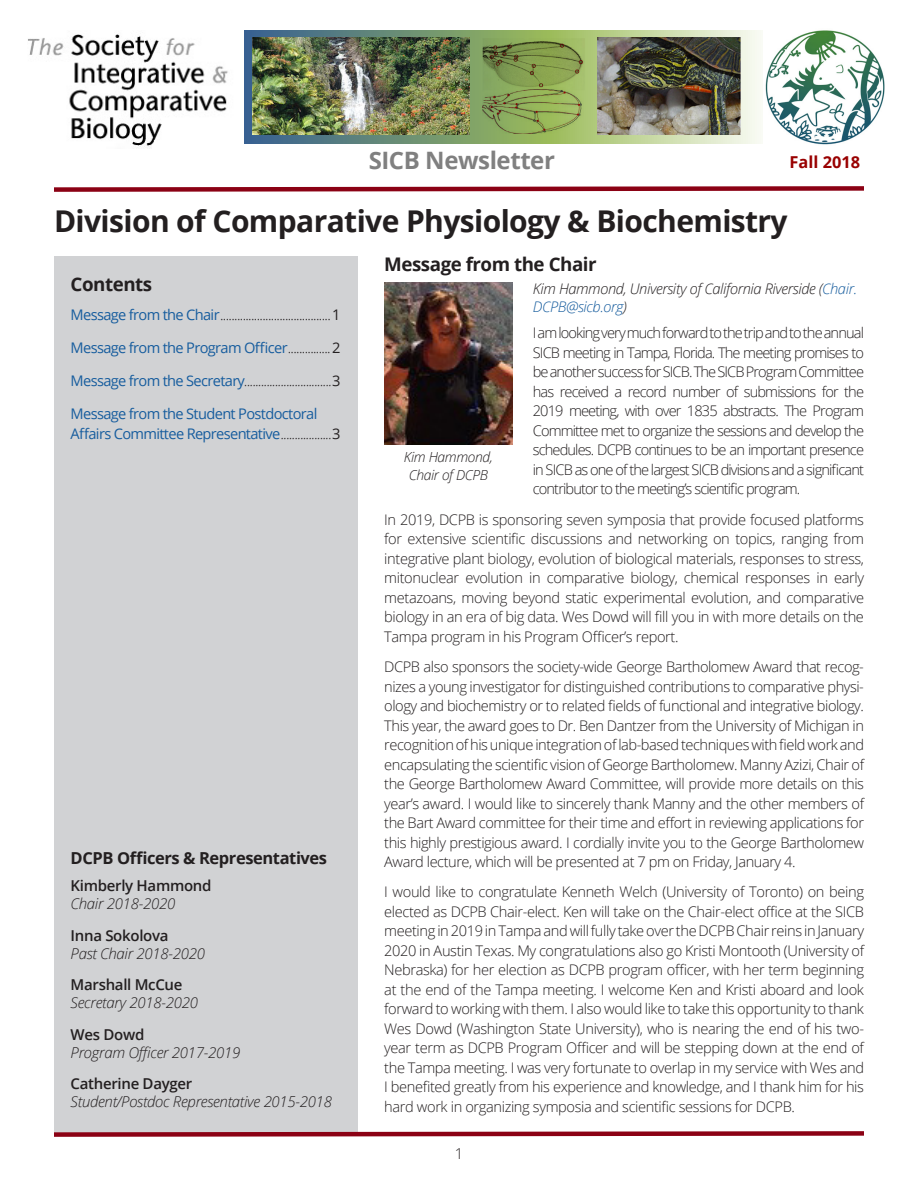
<style>
.page{position:relative;width:918px;height:1188px;background:#fff}
.page>*{position:absolute;margin:0;border:0;box-sizing:border-box;transform-origin:0 0}
.Division{font:700 30px "Open Sans";letter-spacing:-.02em;color:#231f20}
.t1{font:700 24px "Open Sans";letter-spacing:-.02em;color:#808080}
.t2{font:700 18.75px "Open Sans";letter-spacing:-.025em;color:#231f20}
.TOC_Header{font:700 16.5px "Open Sans";letter-spacing:-.025em;color:#231f20}
.t3{font:700 16.35px "Open Sans";color:#900}
.t4{font:italic 300 15px "Open Sans";letter-spacing:-.02em;color:#231f20}
.t5{font:600 15px "Open Sans";letter-spacing:-.02em;color:#231f20}
.t6{font:300 15px "Open Sans";color:#231f20}
.Body{font:300 14.7px/19.5px "Open Sans";letter-spacing:-.03em;color:#231f20;text-align:justify}
.t7{font:14.7px "Open Sans";letter-spacing:-.045em;color:#175d9e}
.Chair{font:italic 300 14.7px/18px "Open Sans";letter-spacing:-.025em;color:#231f20}
.t8{font:italic 300 13.8px/17.2px "Open Sans";letter-spacing:-.025em;color:#231f20;text-align:center}
.s1{font-weight:400;color:#175d9e}
.s2{font-weight:400}
.s3{font-weight:300;color:#231f20}
.s4{color:#231f20}
.s5{font-weight:400;font-style:normal;color:#175d9e}
.s6{font-weight:400;font-style:normal}
.s7{font-weight:300;font-style:italic;color:#231f20}
.s8{color:#175d9e}
</style>
<div class="page">
<div style="left:54px;top:256px;width:303px;height:878px;background:#d1d2d4"></div>
<svg style="left:54px;top:1129px;width:810px;height:8px"></svg>
<svg style="left:54px;top:186px;width:810px;height:6px;background:#a7404e"></svg>
<img style="left:28px;top:34px;width:200px;height:113px">
<svg style="left:244px;top:31px;width:517px;height:113px;background:#98b18f"></svg>
<img style="left:765px;top:30px;width:120px;height:115px">
<img style="left:483px;top:38px;width:102px;height:96px">
<img style="left:598px;top:38px;width:143px;height:96px">
<img style="left:252px;top:38px;width:217px;height:96px">
<img style="left:384px;top:283px;width:129px;height:162px">
<h2 class="t1" style="left:369px;top:143px;width:188px">SICB Newsletter</h2>
<p class="t3" style="left:789px;top:150px;width:72px">Fall 2018</p>
<p class="Division" style="left:54px;top:200px;width:735px">Division of Comparative Physiology &amp; Biochemistry</p>
<p class="t2" style="left:71px;top:271px;width:83px">Contents</p>
<p class="Body" style="left:71px;top:305px;width:272px"><span class="s1">Message from the Chair</span>.......................................<span class="s2">1</span></p>
<p class="t7" style="left:71px;top:338px;width:272px">Message from the Program Officer<span class="s3">...............</span><span class="s4">2</span></p>
<p class="Chair" style="left:71px;top:371px;width:272px"><span class="s5">Message from the Secretary</span>...............................<span class="s6">3</span></p>
<p class="t7" style="left:71px;top:404px;width:248px">Message from the Student Postdoctoral</p>
<p class="t7" style="left:71px;top:423px;width:272px">Affairs Committee Representative<span class="s7">..................</span><span class="s4">3</span></p>
<p class="TOC_Header" style="left:71px;top:846px;width:258px">DCPB Officers &amp; Representatives</p>
<p class="t5" style="left:71px;top:875px;width:142px">Kimberly Hammond</p>
<p class="t4" style="left:71px;top:893px;width:106px">Chair 2018-2020</p>
<p class="t5" style="left:71px;top:925px;width:99px">Inna Sokolova</p>
<p class="t4" style="left:71px;top:943px;width:136px">Past Chair 2018-2020</p>
<p class="t5" style="left:71px;top:974px;width:113px">Marshall McCue</p>
<p class="t4" style="left:71px;top:992px;width:129px">Secretary 2018-2020</p>
<p class="t5" style="left:71px;top:1024px;width:75px">Wes Dowd</p>
<p class="t4" style="left:71px;top:1042px;width:171px">Program Officer 2017-2019</p>
<p class="t5" style="left:71px;top:1073px;width:123px">Catherine Dayger</p>
<p class="t4" style="left:71px;top:1091px;width:263px">Student/Postdoc Representative 2015-2018</p>
<p class="t2" style="left:384px;top:251px;width:214px">Message from the Chair</p>
<p class="Chair" style="left:533px;top:279px;width:326px">Kim Hammond, University of California Riverside (<span class="s8">Chair.<br>DCPB@sicb.org</span>)</p>
<p class="Body" style="left:533px;top:323px;width:333px">I am looking very much forward to the trip and to the annual SICB meeting in Tampa, Florida. The meeting promises to be another success for SICB. The SICB Program Committee has received a record number of submissions for the 2019 meeting, with over 1835 abstracts. The Program Committee met to organize the sessions and develop the schedules. DCPB continues to be an important presence in SICB as one of the largest SICB divisions and a significant contributor to the meeting’s scientific program.</p>
<p class="Body" style="left:384px;top:509px;width:481px">In 2019, DCPB is sponsoring seven symposia that provide focused platforms for extensive scientific discussions and networking on topics, ranging from integrative plant biology, evolution of biological materials, responses to stress, mitonuclear evolution in comparative biology, chemical responses in early metazoans, moving beyond static experimental evolution, and comparative biology in an era of big data. Wes Dowd will fill you in with more details on the Tampa program in his Program Officer’s report.</p>
<p class="Body" style="left:384px;top:657px;width:481px">DCPB also sponsors the society-wide George Bartholomew Award that recog&shy;nizes a young investigator for distinguished contributions to comparative physi&shy;ology and biochemistry or to related fields of functional and integrative biology.<br>This year, the award goes to Dr. Ben Dantzer from the University of Michigan in recognition of his unique integration of lab-based techniques with field work and encapsulating the scientific vision of George Bartholomew. Manny Azizi, Chair of the George Bartholomew Award Committee, will provide more details on this year’s award. I would like to sincerely thank Manny and the other members of the Bart Award committee for their time and effort in reviewing applications for this highly prestigious award. I cordially invite you to the George Bartholomew Award lecture, which will be presented at 7 pm on Friday, January 4.</p>
<p class="Body" style="left:384px;top:882px;width:481px">I would like to congratulate Kenneth Welch (University of Toronto) on being elected as DCPB Chair-elect. Ken will take on the Chair-elect office at the SICB meeting in 2019 in Tampa and will fully take over the DCPB Chair reins in January 2020 in Austin Texas. My congratulations also go Kristi Montooth (University of Nebraska) for her election as DCPB program officer, with her term beginning at the end of the Tampa meeting. I welcome Ken and Kristi aboard and look forward to working with them. I also would like to take this opportunity to thank Wes Dowd (Washington State University), who is nearing the end of his two&shy;year term as DCPB Program Officer and will be stepping down at the end of the Tampa meeting. I was very fortunate to overlap in my service with Wes and I benefited greatly from his experience and knowledge, and I thank him for his hard work in organizing symposia and scientific sessions for DCPB.</p>
<p class="t8" style="left:404px;top:448px;width:91px">Kim Hammond,<br>Chair of DCPB</p>
<p class="t6" style="left:455px;top:1143px;width:10px">1</p>
</div>
